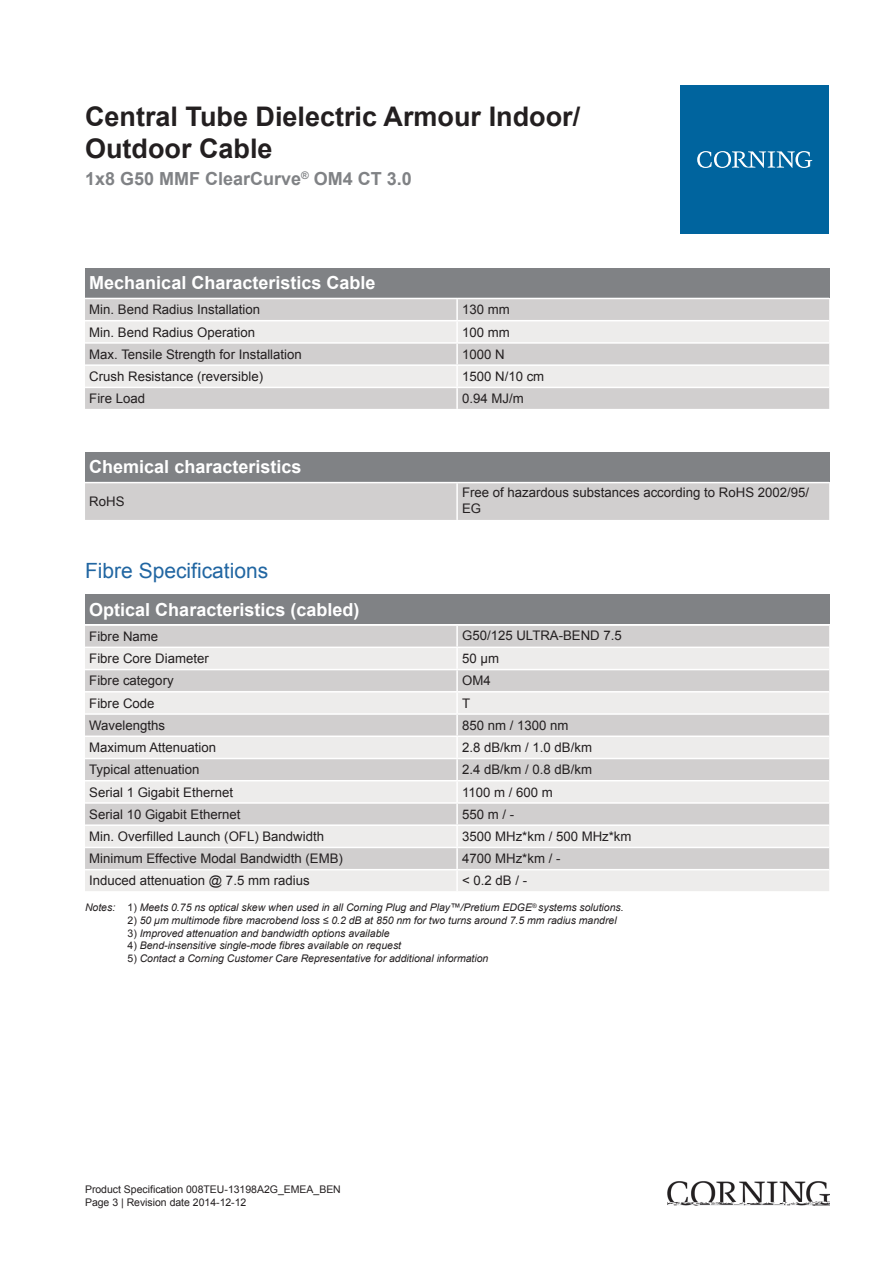
<style>
.page{position:relative;width:893px;height:1263px;background:#fff}
.page>*{position:absolute;margin:0;border:0;box-sizing:border-box;transform-origin:0 0}
.t1{font:700 27px/32.4px "Arial";color:#231f20}
.t2{font:21px "Arial";color:#2166a2}
.t3{font:700 18px "Arial";color:#fff}
.t4{font:700 18px "Arial";color:#808285}
.t5{font:13.2px/15.9px "Arial";color:#231f20}
.t6{font:italic 10.5px "Arial";color:#231f20}
.t7{font:10.5px/12.6px "Arial";color:#231f20}
.s1{font-style:normal}
</style>
<div class="page">
<div style="left:85px;top:268px;width:744px;height:30px;background:#808285"></div>
<div style="left:85px;top:299px;width:744px;height:110px;background:#d1cfcf"></div>
<svg style="left:85px;top:321px;width:744px;height:66px;background:#e4e2e2"></svg>
<hr style="left:456px;top:299px;width:2px;height:21px;background:#fff">
<hr style="left:456px;top:321px;width:2px;height:21px;background:#fff">
<hr style="left:456px;top:344px;width:2px;height:20px;background:#fff">
<hr style="left:456px;top:366px;width:2px;height:21px;background:#fff">
<hr style="left:456px;top:388px;width:2px;height:21px;background:#fff">
<hr style="left:85px;top:320px;width:372px;height:1px;background:#fff">
<hr style="left:457px;top:320px;width:372px;height:1px;background:#fff">
<hr style="left:85px;top:342px;width:372px;height:2px;background:#fff">
<hr style="left:457px;top:342px;width:372px;height:2px;background:#fff">
<hr style="left:85px;top:364px;width:372px;height:2px;background:#fff">
<hr style="left:457px;top:364px;width:372px;height:2px;background:#fff">
<hr style="left:85px;top:387px;width:372px;height:1px;background:#fff">
<hr style="left:457px;top:387px;width:372px;height:1px;background:#fff">
<div style="left:85px;top:452px;width:744px;height:30px;background:#808285"></div>
<div style="left:85px;top:483px;width:744px;height:37px;background:#d1cfcf"></div>
<hr style="left:456px;top:483px;width:2px;height:37px;background:#fff">
<div style="left:85px;top:594px;width:744px;height:30px;background:#808285"></div>
<div style="left:85px;top:626px;width:744px;height:21px;background:#d1cfcf"></div>
<svg style="left:85px;top:648px;width:744px;height:243px;background:#e0dfde"></svg>
<hr style="left:456px;top:626px;width:2px;height:21px;background:#fff">
<hr style="left:456px;top:648px;width:2px;height:21px;background:#fff">
<hr style="left:456px;top:670px;width:2px;height:21px;background:#fff">
<hr style="left:456px;top:692px;width:2px;height:21px;background:#fff">
<hr style="left:456px;top:715px;width:2px;height:20px;background:#fff">
<hr style="left:456px;top:737px;width:2px;height:21px;background:#fff">
<hr style="left:456px;top:759px;width:2px;height:21px;background:#fff">
<hr style="left:456px;top:781px;width:2px;height:21px;background:#fff">
<hr style="left:456px;top:804px;width:2px;height:20px;background:#fff">
<hr style="left:456px;top:826px;width:2px;height:21px;background:#fff">
<hr style="left:456px;top:848px;width:2px;height:21px;background:#fff">
<hr style="left:456px;top:870px;width:2px;height:21px;background:#fff">
<hr style="left:85px;top:669px;width:372px;height:1px;background:#fff">
<hr style="left:457px;top:669px;width:372px;height:1px;background:#fff">
<hr style="left:85px;top:691px;width:372px;height:1px;background:#fff">
<hr style="left:457px;top:691px;width:372px;height:1px;background:#fff">
<hr style="left:85px;top:713px;width:372px;height:2px;background:#fff">
<hr style="left:457px;top:713px;width:372px;height:2px;background:#fff">
<hr style="left:85px;top:735px;width:372px;height:2px;background:#fff">
<hr style="left:457px;top:735px;width:372px;height:2px;background:#fff">
<hr style="left:85px;top:758px;width:372px;height:1px;background:#fff">
<hr style="left:457px;top:758px;width:372px;height:1px;background:#fff">
<hr style="left:85px;top:780px;width:372px;height:1px;background:#fff">
<hr style="left:457px;top:780px;width:372px;height:1px;background:#fff">
<hr style="left:85px;top:802px;width:372px;height:2px;background:#fff">
<hr style="left:457px;top:802px;width:372px;height:2px;background:#fff">
<hr style="left:85px;top:824px;width:372px;height:2px;background:#fff">
<hr style="left:457px;top:824px;width:372px;height:2px;background:#fff">
<hr style="left:85px;top:847px;width:372px;height:1px;background:#fff">
<hr style="left:457px;top:847px;width:372px;height:1px;background:#fff">
<hr style="left:85px;top:869px;width:372px;height:1px;background:#fff">
<hr style="left:457px;top:869px;width:372px;height:1px;background:#fff">
<div style="left:680px;top:85px;width:149px;height:149px;background:#00649e"></div>
<svg style="left:697px;top:151px;width:115px;height:17px"></svg>
<img style="left:668px;top:1181px;width:161px;height:24px">
<h1 class="t1" style="left:85px;top:101px;width:497px">Central Tube Dielectric Armour Indoor/<br>Outdoor Cable</h1>
<h3 class="t4" style="left:85px;top:166px;width:328px">1x8 G50 MMF ClearCurve<sup>®</sup> OM4 CT 3.0</h3>
<h3 class="t3" style="left:89px;top:271px;width:288px">Mechanical Characteristics Cable</h3>
<p class="t5" style="left:89px;top:302px;width:172px">Min. Bend Radius Installation</p>
<p class="t5" style="left:462px;top:302px;width:49px">130 mm</p>
<p class="t5" style="left:89px;top:324px;width:167px">Min. Bend Radius Operation</p>
<p class="t5" style="left:462px;top:324px;width:49px">100 mm</p>
<p class="t5" style="left:89px;top:346px;width:214px">Max. Tensile Strength for Installation</p>
<p class="t5" style="left:462px;top:346px;width:44px">1000 N</p>
<p class="t5" style="left:89px;top:369px;width:175px">Crush Resistance (reversible)</p>
<p class="t5" style="left:462px;top:369px;width:84px">1500 N/10 cm</p>
<p class="t5" style="left:89px;top:391px;width:57px">Fire Load</p>
<p class="t5" style="left:462px;top:391px;width:63px">0.94 MJ/m</p>
<h3 class="t3" style="left:89px;top:455px;width:214px">Chemical characteristics</h3>
<p class="t5" style="left:89px;top:494px;width:37px">RoHS</p>
<p class="t5" style="left:462px;top:485px;width:349px">Free of hazardous substances according to RoHS 2002/95/<br>EG</p>
<h2 class="t2" style="left:85px;top:556px;width:185px">Fibre Specifications</h2>
<h3 class="t3" style="left:89px;top:598px;width:272px">Optical Characteristics (cabled)</h3>
<p class="t5" style="left:89px;top:628px;width:70px">Fibre Name</p>
<p class="t5" style="left:462px;top:627px;width:161px">G50/125 ULTRA-BEND 7.5</p>
<p class="t5" style="left:89px;top:651px;width:121px">Fibre Core Diameter</p>
<p class="t5" style="left:462px;top:651px;width:38px">50 µm</p>
<p class="t5" style="left:89px;top:673px;width:86px">Fibre category</p>
<p class="t5" style="left:462px;top:673px;width:30px">OM4</p>
<p class="t5" style="left:89px;top:695px;width:67px">Fibre Code</p>
<p class="t5" style="left:462px;top:695px;width:10px">T</p>
<p class="t5" style="left:89px;top:717px;width:77px">Wavelengths</p>
<p class="t5" style="left:462px;top:717px;width:108px">850 nm / 1300 nm</p>
<p class="t5" style="left:89px;top:740px;width:128px">Maximum Attenuation</p>
<p class="t5" style="left:462px;top:740px;width:131px">2.8 dB/km / 1.0 dB/km</p>
<p class="t5" style="left:89px;top:762px;width:112px">Typical attenuation</p>
<p class="t5" style="left:462px;top:762px;width:131px">2.4 dB/km / 0.8 dB/km</p>
<p class="t5" style="left:89px;top:784px;width:145px">Serial 1 Gigabit Ethernet</p>
<p class="t5" style="left:462px;top:784px;width:92px">1100 m / 600 m</p>
<p class="t5" style="left:89px;top:806px;width:153px">Serial 10 Gigabit Ethernet</p>
<p class="t5" style="left:462px;top:806px;width:54px">550 m / -</p>
<p class="t5" style="left:89px;top:828px;width:236px">Min. Overfilled Launch (OFL) Bandwidth</p>
<p class="t5" style="left:462px;top:828px;width:171px">3500 MHz*km / 500 MHz*km</p>
<p class="t5" style="left:89px;top:851px;width:255px">Minimum Effective Modal Bandwidth (EMB)</p>
<p class="t5" style="left:462px;top:851px;width:100px">4700 MHz*km / -</p>
<p class="t5" style="left:89px;top:873px;width:222px">Induced attenuation @ 7.5 mm radius</p>
<p class="t5" style="left:462px;top:873px;width:66px">&lt; 0.2 dB / -</p>
<p class="t6" style="left:85px;top:901px;width:540px">Notes: <span class="s1">1)</span> Meets 0.75 ns optical skew when used in all Corning Plug and Play™/Pretium EDGE<sup>®</sup> systems solutions.</p>
<p class="t6" style="left:128px;top:913px;width:491px"><span class="s1">2)</span> 50 μm multimode fibre macrobend loss ≤ 0.2 dB at 850 nm for two turns around 7.5 mm radius mandrel</p>
<p class="t6" style="left:128px;top:926px;width:264px"><span class="s1">3)</span> Improved attenuation and bandwidth options available</p>
<p class="t6" style="left:128px;top:939px;width:275px"><span class="s1">4)</span> Bend-insensitive single-mode fibres available on request</p>
<p class="t6" style="left:128px;top:951px;width:362px"><span class="s1">5)</span> Contact a Corning Customer Care Representative for additional information</p>
<p class="t7" style="left:85px;top:1183px;width:257px">Product Specification 008TEU-13198A2G_EMEA_BEN<br>Page 3 | Revision date 2014-12-12</p>
</div>
